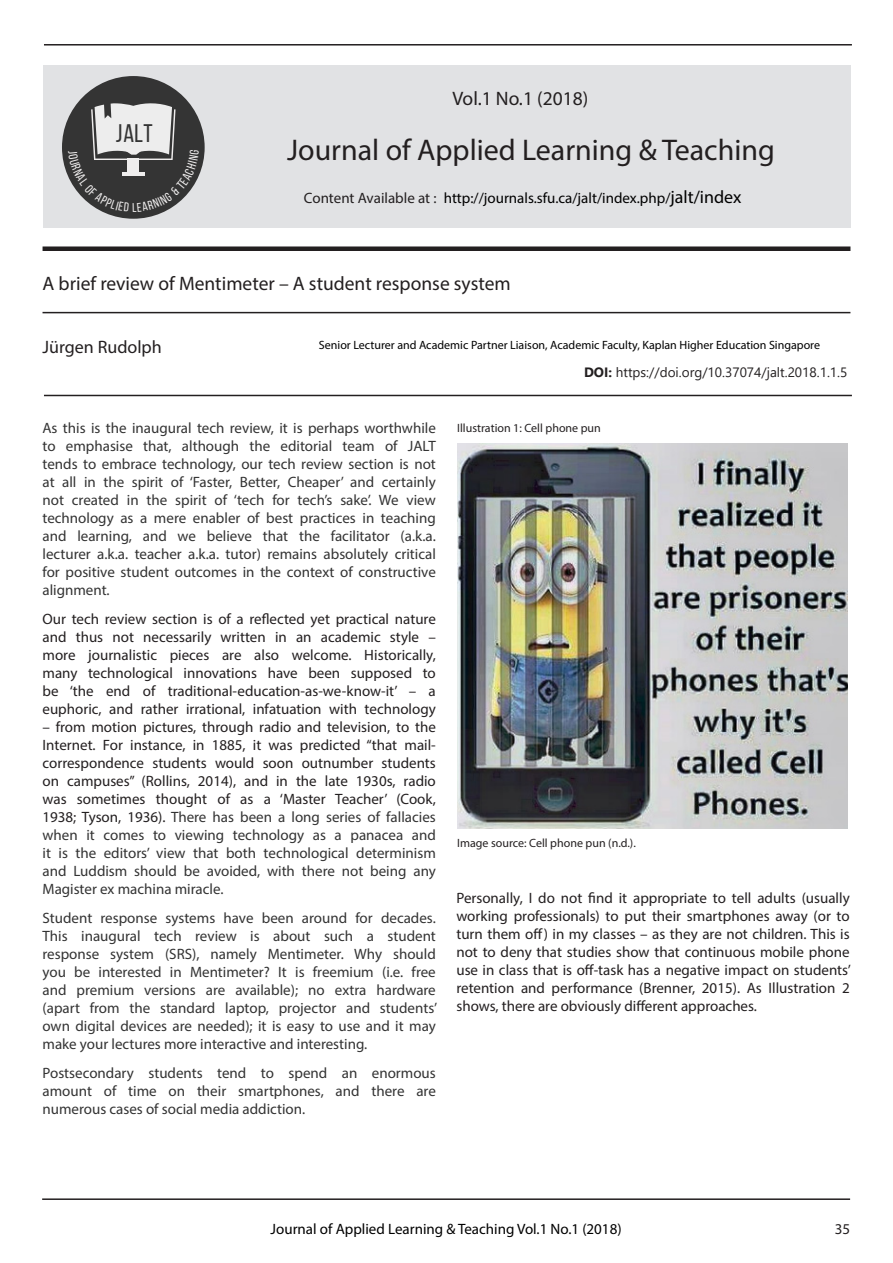
<style>
.page{position:relative;width:893px;height:1263px;background:#fff}
.page>*{position:absolute;margin:0;border:0;box-sizing:border-box;transform-origin:0 0}
.t1{font:30px "Myriad Pro";color:#231f20}
.t2{font:25.5px "Bebas Neue";color:#343434}
.t3{font:19.5px "Myriad Pro";color:#231f20}
.t4{font:18px "Myriad Pro";color:#231f20}
.Normal__Web__Normal{font:15px/18px "Myriad Pro";color:#231f20;text-align:justify}
.Normal__Web__Normal-2{font:15px/18px "Myriad Pro";color:#333;text-align:justify}
.t5{font:15px "Myriad Pro";color:#000}
.t6{font:13.5px "Segoe UI";color:#231f20}
.t7{font:12px "Myriad Pro";color:#000}
.t8{font:12px "Myriad Pro";color:#231f20}
.s1{font-size:18px}
.s2{color:#333}
.s3{font-weight:700}
</style>
<div class="page">
<hr style="left:42px;top:1198px;width:808px;height:2px;background:#231f20">
<hr style="left:43px;top:312px;width:807px;height:1px;background:#231f20">
<hr style="left:44px;top:395px;width:808px;height:1px;background:#231f20">
<div style="left:43px;top:246px;width:807px;height:5px;background:#231f20"></div>
<img style="left:457px;top:444px;width:390px;height:385px">
<div style="left:43px;top:65px;width:807px;height:163px;background:#e1e2e4"></div>
<hr style="left:44px;top:44px;width:808px;height:2px;background:#231f20">
<div style="left:62px;top:76px;width:143px;height:143px;background:#343434;border-radius:50%"></div>
<svg style="left:68px;top:102px;width:131px;height:110px"></svg>
<p class="t2" style="left:116px;top:120px;width:38px">JALT</p>
<p class="t3" style="left:452px;top:87px;width:137px">Vol.1 No.1 (2018)</p>
<p class="t1" style="left:287px;top:131px;width:489px">Journal of Applied Learning &amp; Teaching</p>
<p class="Normal__Web__Normal" style="left:304px;top:189px;width:134px">Content Available at :</p>
<p class="t5" style="left:444px;top:189px;width:299px">http://journals.sfu.ca/jalt/index.php/<span class="s1">jalt/index</span></p>
<p class="t3" style="left:43px;top:271px;width:470px">A brief review of Mentimeter – A student response system</p>
<p class="t4" style="left:43px;top:336px;width:121px">Jürgen Rudolph</p>
<p class="t7" style="left:319px;top:338px;width:503px">Senior Lecturer and Academic Partner Liaison, Academic Faculty, Kaplan Higher Education Singapore</p>
<p class="Normal__Web__Normal-2" style="left:43px;top:418px;width:395px">As this is the inaugural tech review, it is perhaps worthwhile to emphasise that, although the editorial team of JALT tends to embrace technology, our tech review section is not at all in the spirit of ‘Faster, Better, Cheaper’ and certainly not created in the spirit of ‘tech for tech’s sake’. We view technology as a mere enabler of best practices in teaching and learning, and we believe that the facilitator (a.k.a. lecturer a.k.a. teacher a.k.a. tutor) remains absolutely critical for positive student outcomes in the context of constructive alignment.</p>
<p class="Normal__Web__Normal" style="left:43px;top:610px;width:395px">Our tech review section is of a reflected yet practical nature and thus not necessarily written in an academic style – more journalistic pieces are also welcome. Historically, many technological innovations have been supposed to be ‘the end of traditional-education-as-we-know-it’ – a euphoric, and rather irrational, infatuation with technology</p>
<p class="Normal__Web__Normal" style="left:43px;top:718px;width:395px">– from motion pictures, through radio and television, to the Internet. For instance, in 1885, it was predicted “that mail&shy;correspondence students would soon outnumber students on campuses” (Rollins, 2014), and in the late 1930s, radio was sometimes thought of as a ‘Master Teacher’ (Cook, 1938; Tyson, 1936). <span class="s2">There has been a long series of fallacies when it comes to viewing technology as a panacea and it is the editors’ view that both technological determinism and Luddism should be avoided, with there not being any Magister ex machina miracle.</span></p>
<p class="Normal__Web__Normal-2" style="left:43px;top:909px;width:396px">Student response systems have been around for decades.<br>This inaugural tech review is about such a student response system (SRS), namely Mentimeter. Why should you be interested in Mentimeter? It is freemium (i.e. free and premium versions are available); no extra hardware (apart from the standard laptop, projector and students’ own digital devices are needed); it is easy to use and it may make your lectures more interactive and interesting.</p>
<p class="Normal__Web__Normal-2" style="left:43px;top:1064px;width:395px">Postsecondary students tend to spend an enormous amount of time on their smartphones, and there are numerous cases of social media addiction.</p>
<p class="t6" style="left:584px;top:359px;width:265px"><span class="s3">DOI:</span> https://doi.org/10.37074/jalt.2018.1.1.5</p>
<p class="t8" style="left:457px;top:421px;width:145px">Illustration 1: Cell phone pun</p>
<p class="t8" style="left:457px;top:836px;width:180px">Image source: Cell phone pun (n.d.).</p>
<p class="Normal__Web__Normal" style="left:456px;top:888px;width:396px">Personally, I do not find it appropriate to tell adults (usually working professionals) to put their smartphones away (or to turn them off) in my classes – as they are not children. This is not to deny that studies show that continuous mobile phone use in class that is off-task has a negative impact on students’ retention and performance (Brenner, 2015). As Illustration 2 shows, there are obviously different approaches.</p>
<p class="t5" style="left:271px;top:1220px;width:352px">Journal of Applied Learning &amp; Teaching Vol.1 No.1 (2018)</p>
<p class="Normal__Web__Normal" style="left:835px;top:1220px;width:17px">35</p>
</div>
